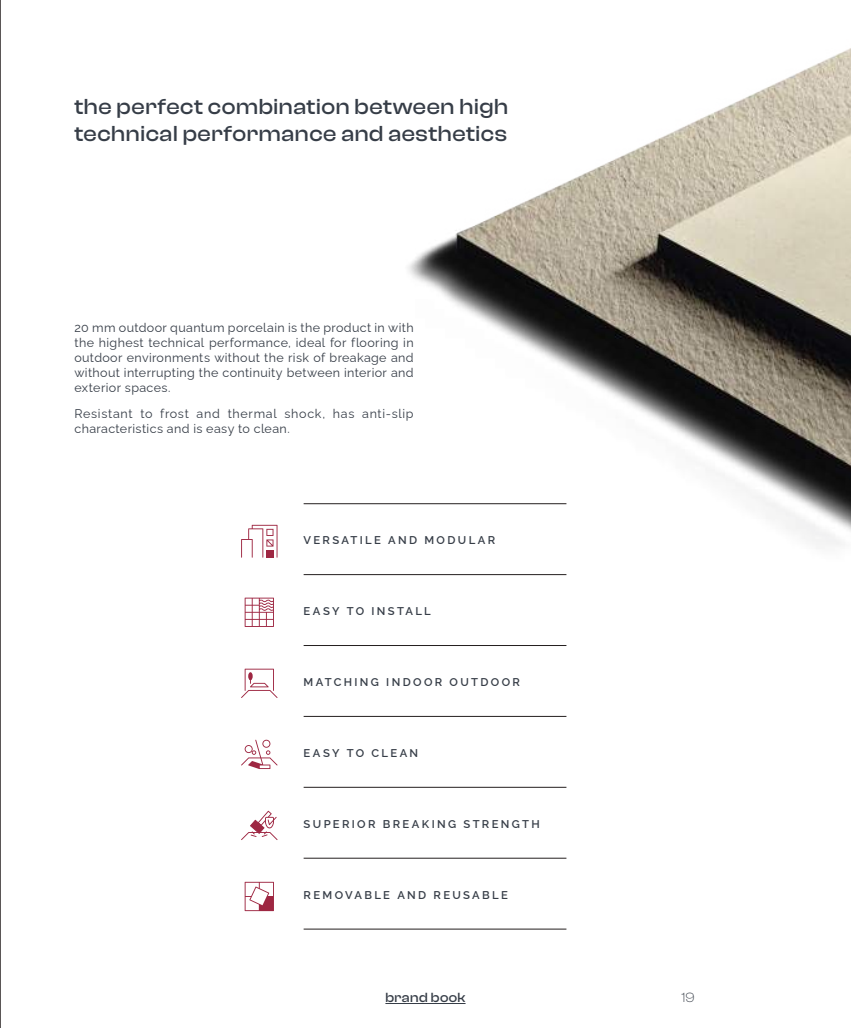
<style>
.page{position:relative;width:851px;height:1028px;background:#fff}
.page>*{position:absolute;margin:0;border:0;box-sizing:border-box;transform-origin:0 0}
.t1{font:500 22.5px/27px "Clash Display";letter-spacing:.025em;color:#363d47}
.t2{font:500 13.75px "Clash Display";letter-spacing:.03em;color:#363d47}
.t3{font:300 13.75px "Clash Display";color:#363d47}
.t4{font:12.5px/15px "Raleway";letter-spacing:.03em;color:#363d47;text-align:justify}
.t5{font:600 11.25px "Raleway";letter-spacing:.21em;color:#363d47}
</style>
<div class="page">
<hr style="left:385px;top:1003px;width:80px;height:1px;background:#363d47">
<hr style="left:303px;top:574px;width:263px;height:1px;background:#241f1f">
<hr style="left:303px;top:645px;width:263px;height:1px;background:#241f1f">
<hr style="left:303px;top:716px;width:263px;height:1px;background:#241f1f">
<hr style="left:303px;top:787px;width:263px;height:1px;background:#241f1f">
<hr style="left:303px;top:858px;width:263px;height:1px;background:#241f1f">
<hr style="left:303px;top:928px;width:263px;height:1px;background:#241f1f">
<svg style="left:241px;top:739px;width:36px;height:30px"></svg>
<svg style="left:241px;top:810px;width:36px;height:30px"></svg>
<svg style="left:241px;top:668px;width:36px;height:30px"></svg>
<svg style="left:244px;top:597px;width:30px;height:30px"></svg>
<svg style="left:244px;top:881px;width:30px;height:30px"></svg>
<img style="left:241px;top:48px;width:609px;height:510px">
<hr style="left:0;top:0;width:1px;height:1028px;background:#241f1f">
<h1 class="t1" style="left:74px;top:93px;width:435px">the perfect combination between high technical performance and aesthetics</h1>
<p class="t4" style="left:74px;top:319px;width:340px">20 mm outdoor quantum porcelain is the product in with the highest technical performance, ideal for flooring in outdoor environments without the risk of breakage and without interrupting the continuity between interior and exterior spaces.</p>
<p class="t4" style="left:74px;top:405px;width:340px">Resistant to frost and thermal shock, has anti-slip characteristics and is easy to clean.</p>
<p class="t5" style="left:303px;top:531px;width:193px">VERSATILE AND MODULAR</p>
<p class="t5" style="left:303px;top:602px;width:129px">EASY TO INSTALL</p>
<p class="t5" style="left:303px;top:673px;width:218px">MATCHING INDOOR OUTDOOR</p>
<p class="t5" style="left:303px;top:744px;width:116px">EASY TO CLEAN</p>
<p class="t5" style="left:303px;top:815px;width:237px">SUPERIOR BREAKING STRENGTH</p>
<p class="t5" style="left:303px;top:886px;width:206px">REMOVABLE AND REUSABLE</p>
<p class="t2" style="left:385px;top:989px;width:82px">brand book</p>
<p class="t3" style="left:681px;top:989px;width:15px">19</p>
</div>
